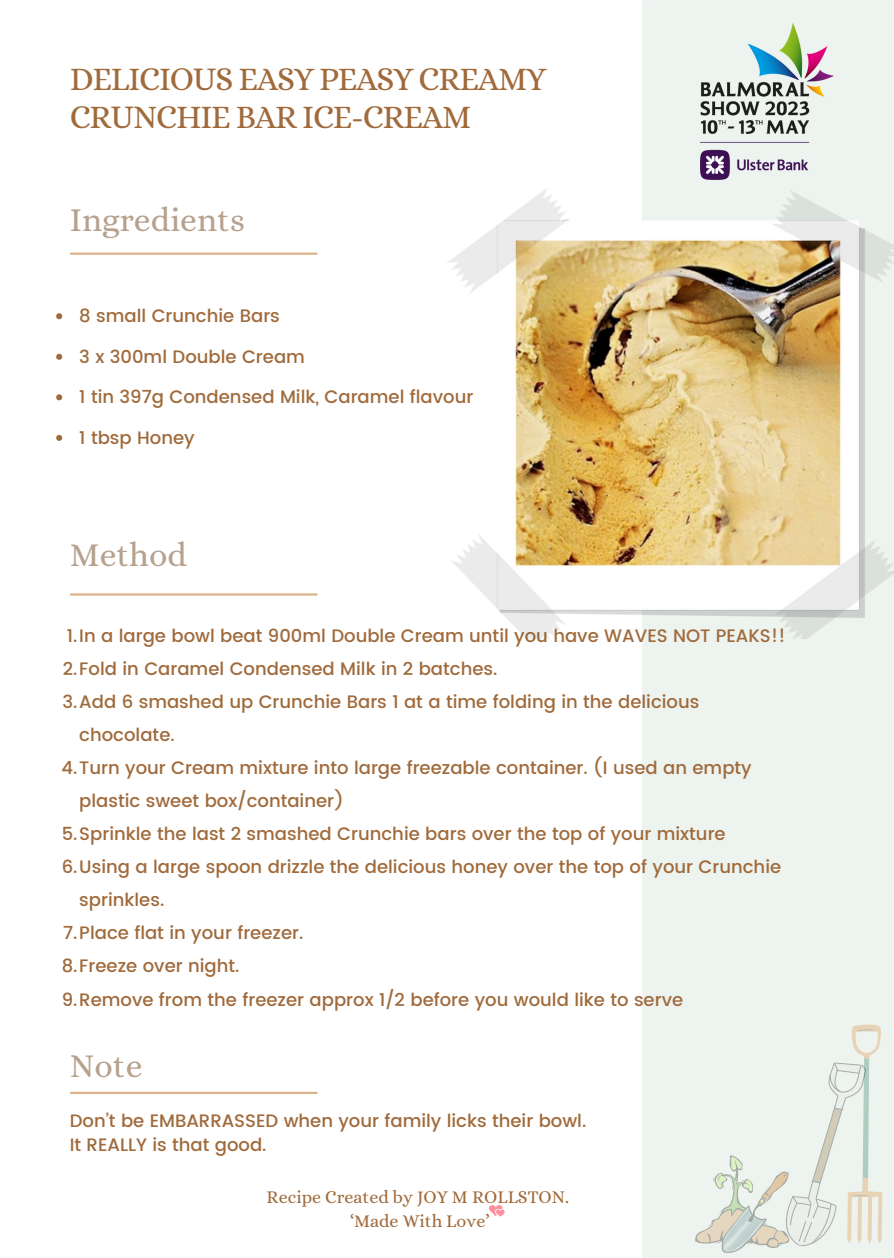
<style>
.page{position:relative;width:894px;height:1258px;background:#fff}
.page>*{position:absolute;margin:0;border:0;box-sizing:border-box;transform-origin:0 0}
.t1{font:33.6px "Alice";color:#b5a18d}
.t2{font:33px "Alice";letter-spacing:-.04em;color:#a06a3b}
.t3{font:500 18px/33px "Poppins";color:#a06a3b}
.t4{font:18px "Alice";color:#a06a3b}
</style>
<div class="page">
<div style="left:642px;top:0;width:251px;height:1258px;background:#edf3ef"></div>
<hr style="left:71px;top:593px;width:245px;height:3px;background:#dcb38b">
<svg style="left:693px;top:1012px;width:200px;height:246px;background:#e8ede7"></svg>
<img style="left:700px;top:24px;width:133px;height:155px">
<svg style="left:489px;top:1205px;width:16px;height:11px"></svg>
<hr style="left:71px;top:1092px;width:245px;height:2px;background:#dcb38b">
<hr style="left:71px;top:252px;width:245px;height:3px;background:#dcb38b">
<svg style="left:56px;top:313px;width:6px;height:6px"></svg>
<svg style="left:56px;top:354px;width:6px;height:6px"></svg>
<svg style="left:56px;top:394px;width:6px;height:6px"></svg>
<svg style="left:56px;top:435px;width:6px;height:6px"></svg>
<img style="left:447px;top:188px;width:446px;height:451px">
<p class="t2" style="left:70px;top:60px;width:478px">DELICIOUS EASY PEASY CREAMY</p>
<p class="t2" style="left:70px;top:98px;width:403px">CRUNCHIE BAR ICE-CREAM</p>
<p class="t1" style="left:70px;top:200px;width:176px">Ingredients</p>
<p class="t3" style="left:79px;top:299px;width:202px">8 small Crunchie Bars</p>
<p class="t3" style="left:79px;top:340px;width:227px">3 x 300ml Double Cream</p>
<p class="t3" style="left:79px;top:381px;width:395px">1 tin 397g Condensed Milk, Caramel flavour</p>
<p class="t3" style="left:79px;top:421px;width:117px">1 tbsp Honey</p>
<p class="t1" style="left:70px;top:536px;width:119px">Method</p>
<p class="t3" style="left:67px;top:619px;width:720px">1.In a large bowl beat 900ml Double Cream until you have WAVES NOT PEAKS!!</p>
<p class="t3" style="left:63px;top:652px;width:436px">2.Fold in Caramel Condensed Milk in 2 batches.</p>
<p class="t3" style="left:79px;top:685px;width:621px;text-indent:-17px">3.Add 6 smashed up Crunchie Bars 1 at a time folding in the delicious chocolate.</p>
<p class="t3" style="left:79px;top:751px;width:673px;text-indent:-18px">4.Turn your Cream mixture into large freezable container. (I used an empty plastic sweet box/container)</p>
<p class="t3" style="left:62px;top:817px;width:665px">5.Sprinkle the last 2 smashed Crunchie bars over the top of your mixture</p>
<p class="t3" style="left:79px;top:851px;width:703px;text-indent:-18px">6.Using a large spoon drizzle the delicious honey over the top of your Crunchie sprinkles.</p>
<p class="t3" style="left:63px;top:917px;width:241px">7.Place flat in your freezer.</p>
<p class="t3" style="left:62px;top:950px;width:179px">8.Freeze over night.</p>
<p class="t3" style="left:62px;top:983px;width:622px">9.Remove from the freezer approx 1/2 before you would like to serve</p>
<p class="t1" style="left:70px;top:1047px;width:74px">Note</p>
<p class="t3" style="left:70px;top:1104px;width:518px">Don’t be EMBARRASSED when your family licks their bowl.</p>
<p class="t3" style="left:70px;top:1128px;width:198px">It REALLY is that good.</p>
<p class="t4" style="left:266px;top:1186px;width:304px">Recipe Created by JOY M ROLLSTON.</p>
<p class="t4" style="left:350px;top:1210px;width:141px">‘Made With Love’</p>
</div>
